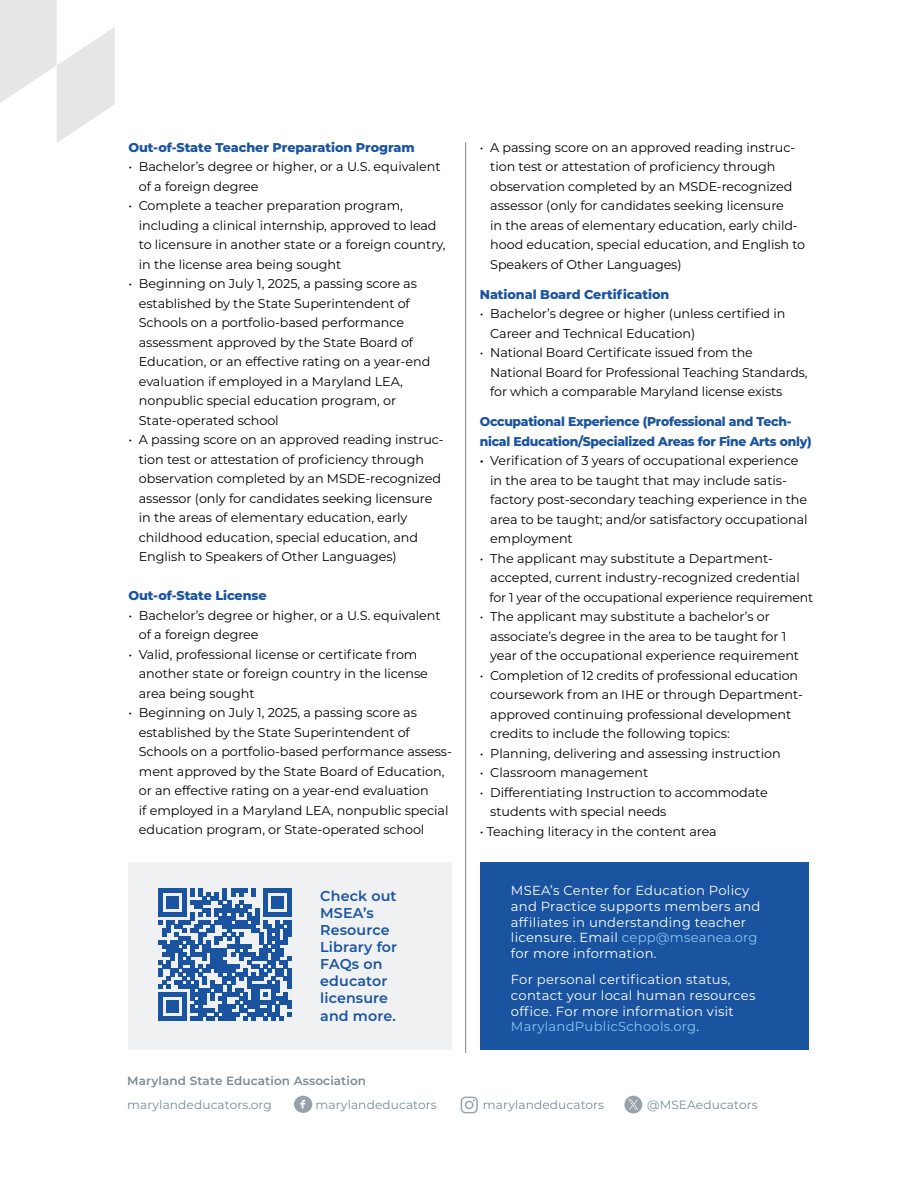
<style>
.page{position:relative;width:918px;height:1188px;background:#fff}
.page>*{position:absolute;margin:0;border:0;box-sizing:border-box;transform-origin:0 0}
.t1{font:600 14.25px/17.1px "Montserrat";letter-spacing:.01em;color:#1a54a1}
.t2{font:13.2px/15.8px "Montserrat";letter-spacing:.02em;color:#fff}
.Paragraph_Style_1{font:12.75px/19.5px "Montserrat";letter-spacing:-.005em;color:#000}
.Paragraph_Style_1-2{font:800 12.75px/19.5px "Montserrat";letter-spacing:-.02em;color:#1a54a1}
.t3{font:12px "Montserrat";letter-spacing:.01em;color:#7b8a97}
.t4{font:600 12px "Montserrat";letter-spacing:.01em;color:#7b8a97}
.s1{font-weight:500}
.s2{color:#86c7f1}
</style>
<div class="page">
<div style="left:128px;top:862px;width:324px;height:188px;background:#f0f1f2"></div>
<svg style="left:461px;top:1097px;width:17px;height:16px"></svg>
<svg style="left:294px;top:1096px;width:18px;height:17px"></svg>
<svg style="left:624px;top:1096px;width:18px;height:18px"></svg>
<svg style="left:0;top:0;width:115px;height:143px"></svg>
<hr style="left:465px;top:142px;width:1px;height:911px;background:#808080">
<svg style="left:159px;top:889px;width:132px;height:132px"></svg>
<div style="left:480px;top:862px;width:329px;height:188px;background:#1a54a1"></div>
<p class="Paragraph_Style_1-2" style="left:128px;top:137px;width:288px">Out-of-State Teacher Preparation Program</p>
<p class="Paragraph_Style_1" style="left:128px;top:156px;width:314px">• Bachelor’s degree or higher, or a U.S. equivalent</p>
<p class="Paragraph_Style_1" style="left:139px;top:176px;width:121px">of a foreign degree</p>
<p class="Paragraph_Style_1" style="left:139px;top:195px;width:308px;text-indent:-11px">• Complete a teacher preparation program, including a clinical internship, approved to lead to licensure in another state or a foreign country,</p>
<p class="Paragraph_Style_1" style="left:139px;top:254px;width:204px">in the license area being sought</p>
<p class="Paragraph_Style_1" style="left:128px;top:273px;width:290px;text-align:center">• Beginning on July 1, 2025, a passing score as established by the State Superintendent of<br>Schools on a portfolio-based performance</p>
<p class="Paragraph_Style_1" style="left:139px;top:332px;width:293px">assessment approved by the State Board of Education, or an effective rating on a year-end evaluation if employed in a Maryland LEA, nonpublic special education program, or</p>
<p class="Paragraph_Style_1" style="left:139px;top:410px;width:141px">State-operated school</p>
<p class="Paragraph_Style_1" style="left:128px;top:429px;width:317px">• A passing score on an approved reading instruc-</p>
<p class="Paragraph_Style_1" style="left:139px;top:449px;width:304px">tion test or attestation of proficiency through observation completed by an MSDE-recognized assessor (only for candidates seeking licensure in the areas of elementary education, early</p>
<p class="Paragraph_Style_1" style="left:139px;top:527px;width:281px">childhood education, special education, and<br>English to Speakers of Other Languages)</p>
<p class="Paragraph_Style_1-2" style="left:128px;top:585px;width:140px">Out-of-State License</p>
<p class="Paragraph_Style_1" style="left:128px;top:605px;width:314px">• Bachelor’s degree or higher, or a U.S. equivalent</p>
<p class="Paragraph_Style_1" style="left:139px;top:624px;width:121px">of a foreign degree</p>
<p class="Paragraph_Style_1" style="left:139px;top:644px;width:291px;text-indent:-11px">• Valid, professional license or certificate from another state or foreign country in the license</p>
<p class="Paragraph_Style_1" style="left:139px;top:683px;width:117px">area being sought</p>
<p class="Paragraph_Style_1" style="left:139px;top:702px;width:315px;text-indent:-11px">• Beginning on July 1, 2025, a passing score as established by the State Superintendent of<br>Schools on a portfolio-based performance assess-</p>
<p class="Paragraph_Style_1" style="left:139px;top:761px;width:311px">ment approved by the State Board of Education, or an effective rating on a year-end evaluation<br>if employed in a Maryland LEA, nonpublic special education program, or State-operated school</p>
<p class="t1" style="left:320px;top:887px;width:78px">Check out<br>MSEA’s</p>
<p class="t1" style="left:320px;top:921px;width:71px">Resource</p>
<p class="t1" style="left:320px;top:938px;width:79px">Library for<br>FAQs on</p>
<p class="t1" style="left:320px;top:972px;width:69px">educator</p>
<p class="t1" style="left:320px;top:989px;width:69px">licensure</p>
<p class="t1" style="left:320px;top:1006px;width:77px">and more.</p>
<p class="Paragraph_Style_1" style="left:480px;top:137px;width:317px">• A passing score on an approved reading instruc-</p>
<p class="Paragraph_Style_1" style="left:490px;top:156px;width:316px">tion test or attestation of proficiency through observation completed by an MSDE-recognized assessor (only for candidates seeking licensure<br>in the areas of elementary education, early child&shy;hood education, special education, and English to Speakers of Other Languages)</p>
<p class="Paragraph_Style_1-2" style="left:480px;top:284px;width:191px">National Board Certification</p>
<p class="Paragraph_Style_1" style="left:490px;top:303px;width:297px;text-indent:-11px">• Bachelor’s degree or higher (unless certified in<br>Career and Technical Education)</p>
<p class="Paragraph_Style_1" style="left:490px;top:342px;width:319px;text-indent:-10px">• National Board Certificate issued from the<br>National Board for Professional Teaching Standards, for which a comparable Maryland license exists</p>
<p class="Paragraph_Style_1-2" style="left:480px;top:411px;width:333px">Occupational Experience (Professional and Tech&shy;nical Education/Specialized Areas for Fine Arts only)</p>
<p class="Paragraph_Style_1" style="left:490px;top:450px;width:319px;text-indent:-11px"><span class="s1">•</span> Verification of 3 years of occupational experience in the area to be taught that may include satis&shy;factory post-secondary teaching experience in the area to be taught; and/or satisfactory occupational employment</p>
<p class="Paragraph_Style_1" style="left:480px;top:548px;width:295px">• The applicant may substitute a Department-</p>
<p class="Paragraph_Style_1" style="left:490px;top:567px;width:325px">accepted, current industry-recognized credential for 1 year of the occupational experience requirement</p>
<p class="Paragraph_Style_1" style="left:490px;top:606px;width:310px;text-indent:-11px">• The applicant may substitute a bachelor’s or associate’s degree in the area to be taught for 1 year of the occupational experience requirement</p>
<p class="Paragraph_Style_1" style="left:490px;top:665px;width:314px;text-indent:-11px">• Completion of 12 credits of professional education coursework from an IHE or through Department-</p>
<p class="Paragraph_Style_1" style="left:490px;top:704px;width:302px">approved continuing professional development credits to include the following topics:</p>
<p class="Paragraph_Style_1" style="left:480px;top:743px;width:302px">• Planning, delivering and assessing instruction</p>
<p class="Paragraph_Style_1" style="left:480px;top:762px;width:170px">• Classroom management</p>
<p class="Paragraph_Style_1" style="left:490px;top:782px;width:279px;text-indent:-11px">• Differentiating Instruction to accommodate students with special needs</p>
<p class="Paragraph_Style_1" style="left:480px;top:821px;width:238px">• Teaching literacy in the content area</p>
<p class="t2" style="left:511px;top:882px;width:251px">MSEA’s Center for Education Policy and Practice supports members and affiliates in understanding teacher licensure. Email <span class="s2">cepp@mseanea.org </span>for more information.</p>
<p class="t2" style="left:511px;top:971px;width:246px">For personal certification status, contact your local human resources office. For more information visit <span class="s2">MarylandPublicSchools.org</span>.</p>
<p class="t4" style="left:127px;top:1072px;width:241px">Maryland State Education Association</p>
<p class="t3" style="left:127px;top:1097px;width:146px">marylandeducators.org</p>
<p class="t3" style="left:316px;top:1097px;width:123px">marylandeducators</p>
<p class="t3" style="left:483px;top:1097px;width:123px">marylandeducators</p>
<p class="t3" style="left:647px;top:1097px;width:112px">@MSEAeducators</p>
</div>
